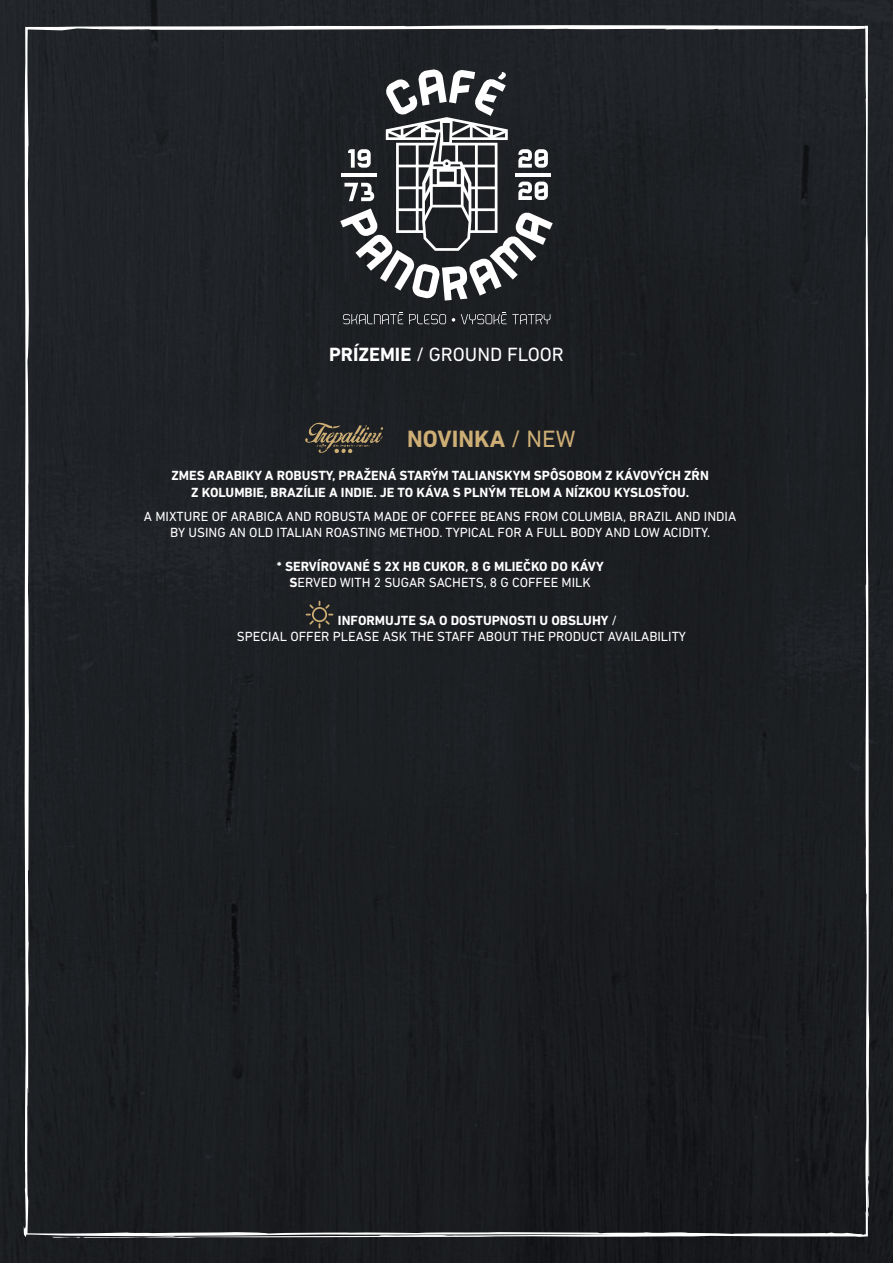
<style>
.page{position:relative;width:893px;height:1263px;background:#fff}
.page>*{position:absolute;margin:0;border:0;box-sizing:border-box;transform-origin:0 0}
.t1{font:700 24px "DIN Next LT Pro";color:#cdae75}
.t2{font:19.5px "DIN Next LT Pro";color:#fff}
.t3{font:13.5px/16.2px "DIN Next LT Pro";color:#fff;text-align:center}
.t4{font:700 13.5px/16.2px "DIN Next LT Pro";color:#fff;text-align:center}
.s1{font-weight:700}
.s2{font-weight:400}
</style>
<div class="page">
<img style="left:0;top:0;width:893px;height:1263px">
<div style="left:24px;top:24px;width:845px;height:1215px;background:#1c1f22"></div>
<svg style="left:343px;top:312px;width:60px;height:12px"></svg>
<svg style="left:452px;top:318px;width:3px;height:4px"></svg>
<svg style="left:461px;top:312px;width:89px;height:12px"></svg>
<svg style="left:409px;top:314px;width:37px;height:10px"></svg>
<svg style="left:340px;top:69px;width:213px;height:232px"></svg>
<svg style="left:305px;top:422px;width:78px;height:31px;background:#494338"></svg>
<svg style="left:306px;top:601px;width:27px;height:27px"></svg>
<h2 class="t2" style="left:329px;top:344px;width:236px"><span class="s1">PRÍZEMIE</span> / GROUND FLOOR</h2>
<p class="t1" style="left:407px;top:425px;width:170px">NOVINKA <span class="s2">/ NEW</span></p>
<p class="t4" style="left:171px;top:468px;width:539px">ZMES ARABIKY A ROBUSTY, PRAŽENÁ STARÝM TALIANSKYM SPÔSOBOM Z KÁVOVÝCH ZŔN<br>Z KOLUMBIE, BRAZÍLIE A INDIE. JE TO KÁVA S PLNÝM TELOM A NÍZKOU KYSLOSŤOU.</p>
<p class="t3" style="left:144px;top:508px;width:594px">A MIXTURE OF ARABICA AND ROBUSTA MADE OF COFFEE BEANS FROM COLUMBIA, BRAZIL AND INDIA<br>BY USING AN OLD ITALIAN ROASTING METHOD. TYPICAL FOR A FULL BODY AND LOW ACIDITY.</p>
<p class="t4" style="left:277px;top:558px;width:328px">* SERVÍROVANÉ S 2X HB CUKOR, 8 G MLIEČKO DO KÁVY<br>S<span class="s2">ERVED WITH 2 SUGAR SACHETS, 8 G COFFEE MILK</span></p>
<p class="t3" style="left:237px;top:612px;width:451px;text-align:left;text-indent:101px"><span class="s1">INFORMUJTE SA O DOSTUPNOSTI U OBSLUHY</span> /<br>SPECIAL OFFER PLEASE ASK THE STAFF ABOUT THE PRODUCT AVAILABILITY</p>
</div>
